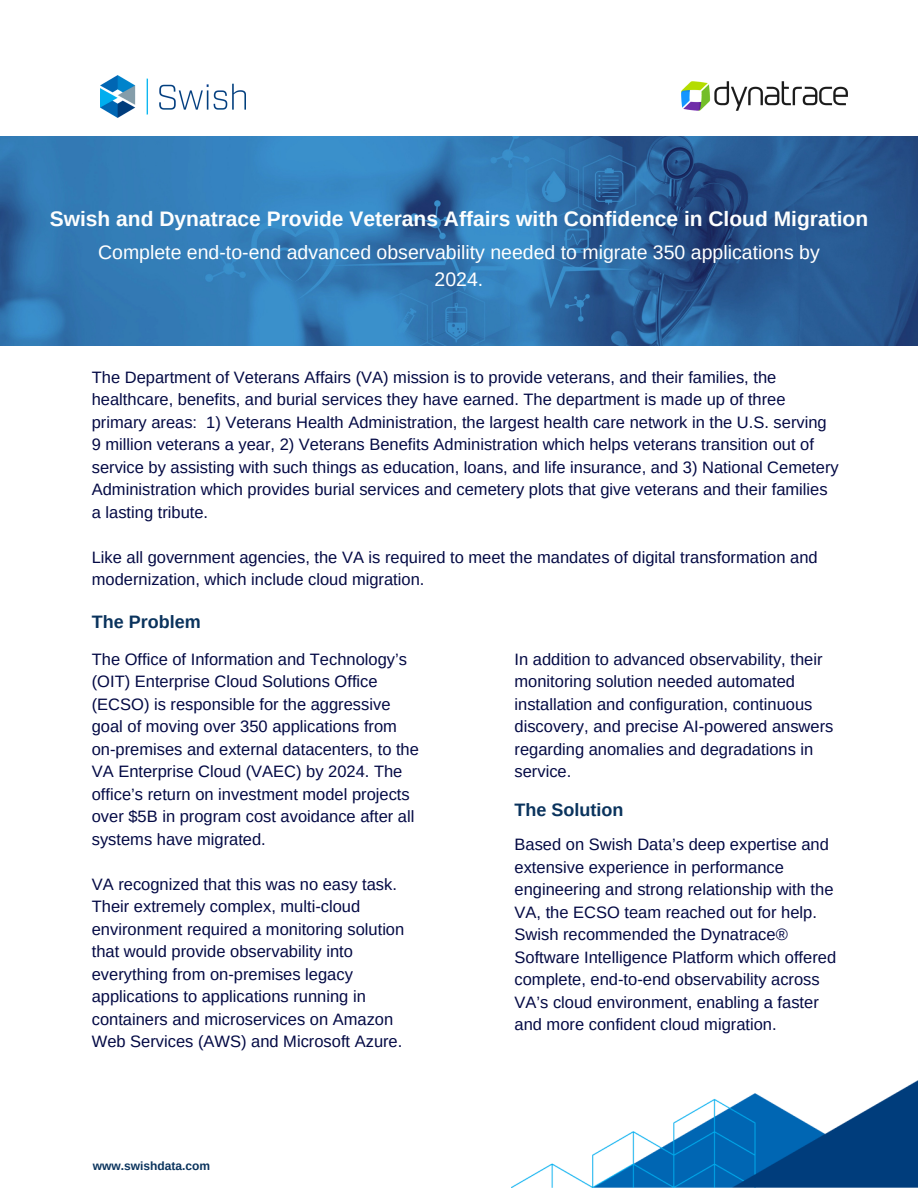
<style>
.page{position:relative;width:918px;height:1188px;background:#fff}
.page>*{position:absolute;margin:0;border:0;box-sizing:border-box;transform-origin:0 0}
.t1{font:700 21px "Arimo";color:#fdfefe}
.t2{font:19.5px/27px "Arimo";color:#fff;text-align:center}
.t3{font:700 18px "Arimo";color:#0a335d}
.t4{font:16.5px/22.5px "Arimo";color:#030944}
.t5{font:700 12px "Arimo";color:#0a335d}
</style>
<div class="page">
<img style="left:101px;top:76px;width:145px;height:41px">
<img style="left:512px;top:1081px;width:406px;height:107px">
<img style="left:681px;top:82px;width:167px;height:29px">
<img style="left:0;top:137px;width:918px;height:208px">
<p class="t1" style="left:50px;top:207px;width:820px">Swish and Dynatrace Provide Veterans Affairs with Confidence in Cloud Migration</p>
<p class="t2" style="left:98px;top:239px;width:723px">Complete end-to-end advanced observability needed to migrate 350 applications by<br>2024.</p>
<p class="t4" style="left:92px;top:366px;width:748px">The Department of Veterans Affairs (VA) mission is to provide veterans, and their families, the healthcare, benefits, and burial services they have earned. The department is made up of three primary areas: 1) Veterans Health Administration, the largest health care network in the U.S. serving 9 million veterans a year, 2) Veterans Benefits Administration which helps veterans transition out of service by assisting with such things as education, loans, and life insurance, and 3) National Cemetery Administration which provides burial services and cemetery plots that give veterans and their families a lasting tribute.</p>
<p class="t4" style="left:92px;top:546px;width:727px">Like all government agencies, the VA is required to meet the mandates of digital transformation and modernization, which include cloud migration.</p>
<p class="t3" style="left:92px;top:612px;width:110px">The Problem</p>
<p class="t4" style="left:92px;top:648px;width:329px">The Office of Information and Technology’s (OIT) Enterprise Cloud Solutions Office (ECSO) is responsible for the aggressive goal of moving over 350 applications from on-premises and external datacenters, to the VA Enterprise Cloud (VAEC) by 2024. The office’s return on investment model projects over $5B in program cost avoidance after all systems have migrated.</p>
<p class="t4" style="left:92px;top:873px;width:314px">VA recognized that this was no easy task.<br>Their extremely complex, multi-cloud environment required a monitoring solution that would provide observability into everything from on-premises legacy applications to applications running in containers and microservices on Amazon Web Services (AWS) and Microsoft Azure.</p>
<p class="t5" style="left:93px;top:1159px;width:119px">www.swishdata.com</p>
<p class="t4" style="left:515px;top:648px;width:320px">In addition to advanced observability, their monitoring solution needed automated installation and configuration, continuous discovery, and precise AI-powered answers regarding anomalies and degradations in service.</p>
<p class="t3" style="left:515px;top:800px;width:110px">The Solution</p>
<p class="t4" style="left:515px;top:833px;width:323px">Based on Swish Data’s deep expertise and extensive experience in performance engineering and strong relationship with the VA, the ECSO team reached out for help.<br>Swish recommended the Dynatrace® Software Intelligence Platform which offered complete, end-to-end observability across VA’s cloud environment, enabling a faster and more confident cloud migration.</p>
</div>
